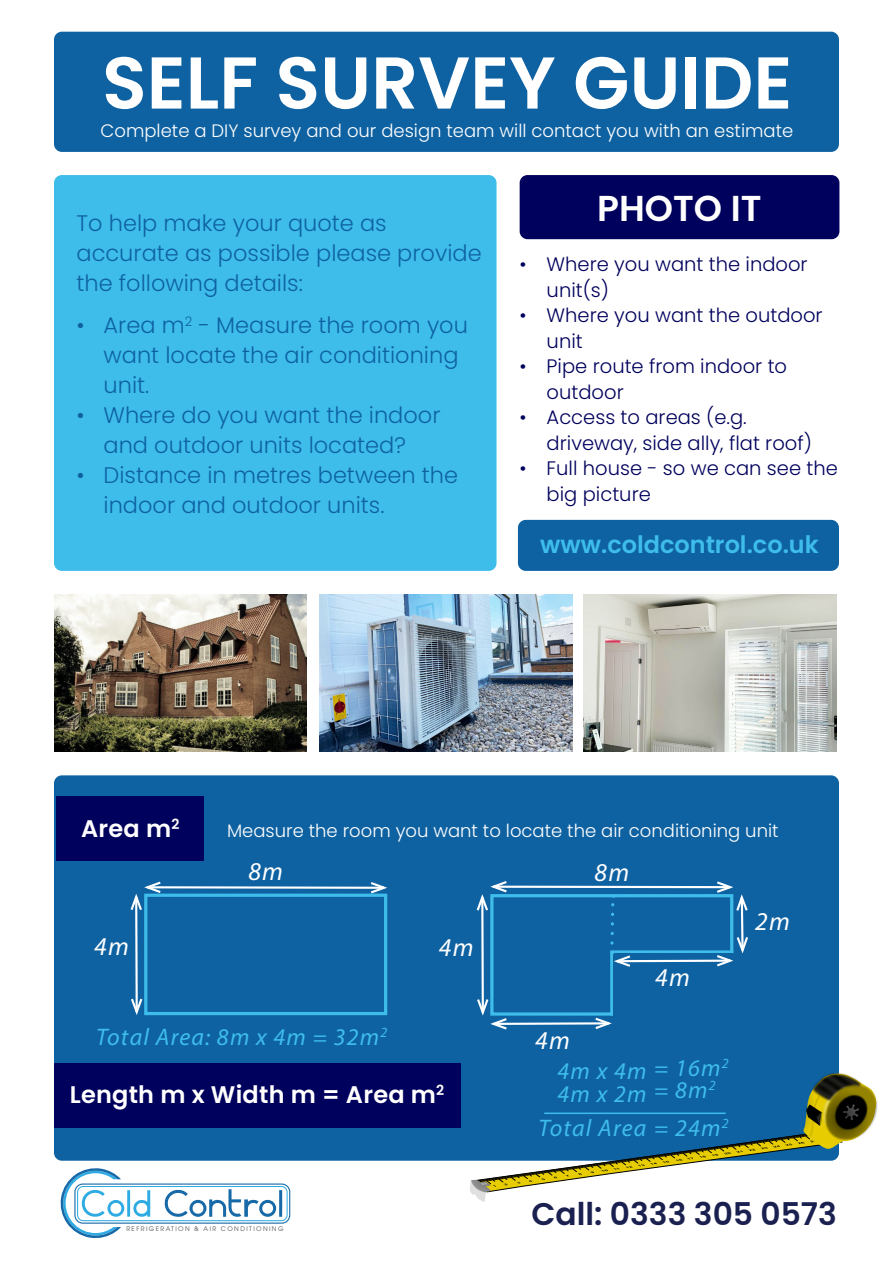
<style>
.page{position:relative;width:893px;height:1263px;background:#fff}
.page>*{position:absolute;margin:0;border:0;box-sizing:border-box;transform-origin:0 0}
.t1{font:600 73.2px "Poppins";color:#fff}
.t2{font:600 36px "Poppins";color:#fff}
.t3{font:600 31.35px "Poppins";color:#1a2050}
.t4{font:italic 25.65px "Myriad Pro";letter-spacing:.05em;color:#fff}
.t5{font:italic 24px "Myriad Pro";letter-spacing:.05em;color:#3ebdeb}
.t6{font:600 24px "Poppins";letter-spacing:.01em;color:#fff}
.t7{font:600 24px "Poppins";color:#3ebdeb}
.t8{font:300 22.5px/30px "Poppins";color:#0f62a2}
.t9{font:300 19.5px/25.5px "Poppins";color:#00005d}
.t10{font:300 18px "Poppins";color:#fff}
.t11{font:6.3px "ITC Avant Garde Pro";letter-spacing:.225em;color:#4f5051}
</style>
<div class="page">
<div style="left:54px;top:32px;width:785px;height:120px;background:#0f62a2;border-radius:8px"></div>
<div style="left:54px;top:775px;width:785px;height:386px;background:#0f62a2;border-radius:8px"></div>
<div style="left:57px;top:797px;width:147px;height:64px;background:#00005d"></div>
<svg style="left:130px;top:881px;width:258px;height:135px"></svg>
<div style="left:54px;top:1064px;width:406px;height:64px;background:#00005d"></div>
<img style="left:54px;top:594px;width:253px;height:158px">
<img style="left:319px;top:594px;width:253px;height:158px">
<img style="left:584px;top:594px;width:253px;height:158px">
<svg style="left:469px;top:1108px;width:370px;height:94px"></svg>
<img style="left:817px;top:1086px;width:61px;height:64px">
<img style="left:802px;top:1121px;width:32px;height:20px">
<img style="left:819px;top:1108px;width:44px;height:26px">
<img style="left:807px;top:1073px;width:60px;height:35px">
<svg style="left:476px;top:881px;width:272px;height:149px"></svg>
<hr style="left:544px;top:1112px;width:182px;height:2px;background:#3ebdeb">
<svg style="left:164px;top:1189px;width:118px;height:28px"></svg>
<div style="left:74px;top:1183px;width:216px;height:41px;border:1px solid #1769a7;border-radius:8px"></div>
<div style="left:77px;top:1186px;width:211px;height:35px;border:1px solid #2eabe2;border-radius:6px"></div>
<svg style="left:60px;top:1168px;width:90px;height:70px"></svg>
<div style="left:54px;top:175px;width:443px;height:396px;background:#3ebdeb;border-radius:8px"></div>
<div style="left:520px;top:175px;width:319px;height:64px;background:#00005d;border-radius:8px"></div>
<div style="left:518px;top:520px;width:321px;height:51px;background:#0f62a2;border-radius:8px"></div>
<p class="t1" style="left:102px;top:41px;width:692px">SELF SURVEY GUIDE</p>
<p class="t10" style="left:101px;top:120px;width:694px">Complete a DIY survey and our design team will contact you with an estimate</p>
<p class="t8" style="left:77px;top:208px;width:407px">To help make your quote as accurate as possible please provide the following details:</p>
<p class="t8" style="left:104px;top:310px;width:366px;text-indent:-27px">• Area m<sup>2</sup> - Measure the room you want locate the air conditioning unit.</p>
<p class="t8" style="left:77px;top:400px;width:365px;text-align:center">• Where do you want the indoor and outdoor units located?</p>
<p class="t8" style="left:104px;top:460px;width:356px;text-indent:-27px">• Distance in metres between the indoor and outdoor units.</p>
<p class="t2" style="left:597px;top:187px;width:166px">PHOTO IT</p>
<p class="t9" style="left:547px;top:252px;width:262px;text-indent:-27px">• Where you want the indoor unit(s)</p>
<p class="t9" style="left:547px;top:303px;width:277px;text-indent:-27px">• Where you want the outdoor unit</p>
<p class="t9" style="left:547px;top:354px;width:242px;text-indent:-27px">• Pipe route from indoor to outdoor</p>
<p class="t9" style="left:547px;top:405px;width:267px;text-indent:-27px">• Access to areas (e.g. driveway, side ally, flat roof)</p>
<p class="t9" style="left:547px;top:456px;width:293px;text-indent:-27px">• Full house - so we can see the big picture</p>
<p class="t7" style="left:540px;top:531px;width:280px">www.coldcontrol.co.uk</p>
<p class="t6" style="left:81px;top:815px;width:100px">Area m<sup>2</sup></p>
<p class="t4" style="left:94px;top:931px;width:36px">4m</p>
<p class="t10" style="left:227px;top:820px;width:553px">Measure the room you want to locate the air conditioning unit</p>
<p class="t4" style="left:248px;top:856px;width:36px">8m</p>
<p class="t4" style="left:439px;top:931px;width:36px">4m</p>
<p class="t4" style="left:594px;top:856px;width:36px">8m</p>
<p class="t4" style="left:655px;top:961px;width:36px">4m</p>
<p class="t4" style="left:755px;top:905px;width:36px">2m</p>
<p class="t5" style="left:96px;top:1022px;width:293px">Total Area: 8m x 4m = 32m<sup>2</sup></p>
<p class="t6" style="left:70px;top:1080px;width:376px">Length m x Width m = Area m<sup>2</sup></p>
<p class="t11" style="left:126px;top:1224px;width:159px">REFRIGERATION &amp; AIR CONDITIONING</p>
<p class="t4" style="left:535px;top:1024px;width:36px">4m</p>
<p class="t5" style="left:654px;top:1053px;width:76px">= 16m<sup>2</sup></p>
<p class="t5" style="left:654px;top:1075px;width:63px">= 8m<sup>2</sup></p>
<p class="t5" style="left:558px;top:1056px;width:90px">4m x 4m</p>
<p class="t5" style="left:558px;top:1079px;width:90px">4m x 2m</p>
<p class="t5" style="left:539px;top:1113px;width:192px">Total Area = 24m<sup>2</sup></p>
<p class="t3" style="left:532px;top:1196px;width:307px">Call: 0333 305 0573</p>
</div>
